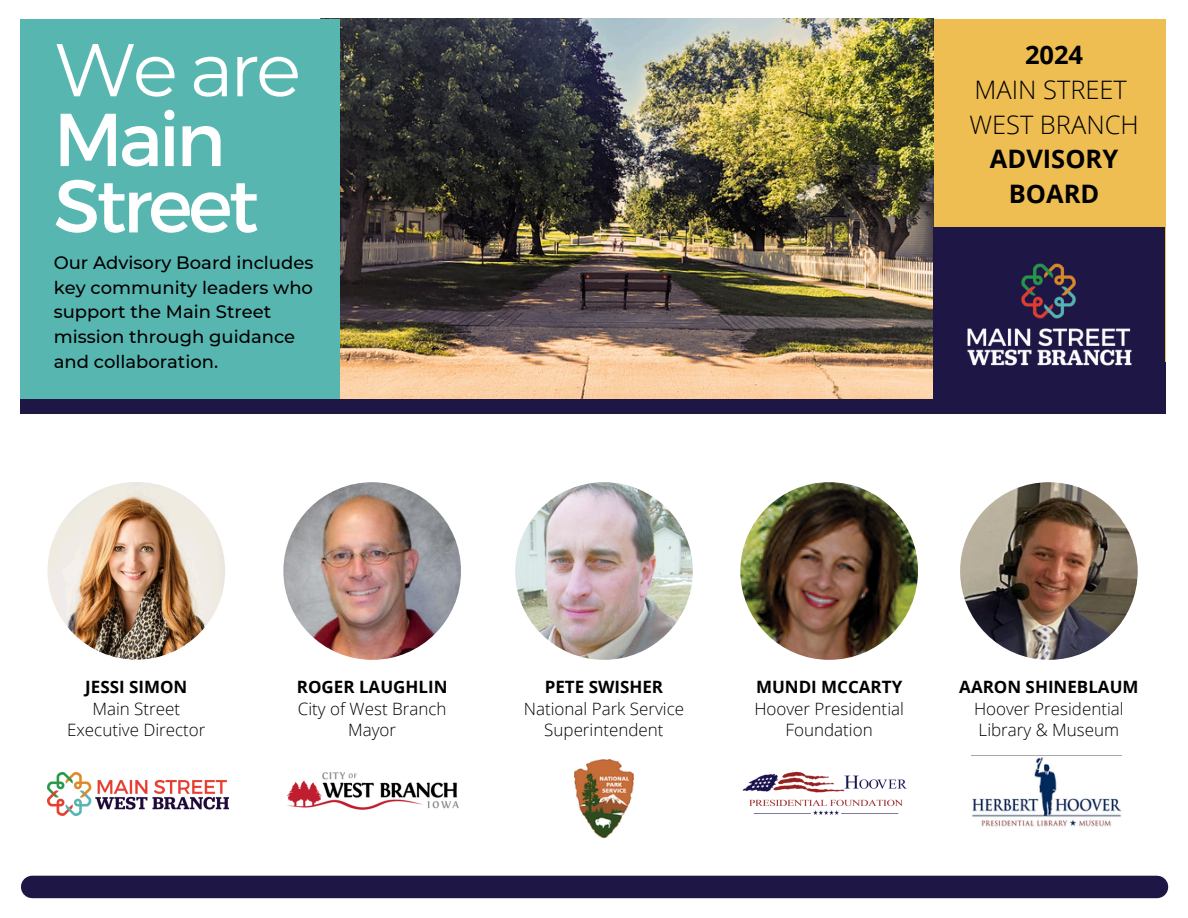
<style>
.page{position:relative;width:1188px;height:918px;background:#fff}
.page>*{position:absolute;margin:0;border:0;box-sizing:border-box;transform-origin:0 0}
.t1{font:74.7px/68.1px "Montserrat";letter-spacing:-.05em;color:#fff}
.t2{font:300 25.5px/34.8px "Open Sans";color:#000;text-align:center}
.t3{font:500 18px/24.8px "Montserrat";color:#000}
.t4{font:300 16.95px/21.1px "Open Sans";color:#000;text-align:center}
.t5{font:700 16.95px "Open Sans";color:#000}
.s1{font-weight:700}
</style>
<div class="page">
<div style="left:846px;top:19px;width:320px;height:380px;background:#efbe52"></div>
<div style="left:20px;top:362px;width:1146px;height:51px;background:#1e1645"></div>
<img style="left:340px;top:19px;width:594px;height:380px">
<div style="left:20px;top:19px;width:320px;height:380px;background:#58b6b1"></div>
<div style="left:934px;top:227px;width:231px;height:172px;background:#1e1645"></div>
<div style="left:32px;top:876px;width:1125px;height:22px;background:#1e1645"></div>
<img style="left:515px;top:482px;width:178px;height:178px;border-radius:50%">
<img style="left:48px;top:482px;width:177px;height:178px;border-radius:50%">
<img style="left:740px;top:482px;width:178px;height:178px;border-radius:50%">
<img style="left:283px;top:482px;width:178px;height:178px;border-radius:50%">
<img style="left:967px;top:263px;width:165px;height:103px">
<img style="left:742px;top:771px;width:165px;height:44px">
<img style="left:574px;top:760px;width:60px;height:78px">
<img style="left:48px;top:773px;width:181px;height:43px">
<img style="left:287px;top:772px;width:172px;height:38px">
<img style="left:960px;top:482px;width:178px;height:178px;border-radius:50%">
<img style="left:972px;top:757px;width:149px;height:70px">
<p class="t1" style="left:54px;top:35px;width:249px">We are<br>Main<br>Street</p>
<p class="t2" style="left:969px;top:36px;width:171px"><span class="s1">2024<br></span>MAIN STREET<br>WEST BRANCH<br><span class="s1">ADVISORY<br>BOARD</span></p>
<p class="t3" style="left:54px;top:250px;width:261px">Our Advisory Board includes key community leaders who support the Main Street mission through guidance and collaboration.</p>
<p class="t5" style="left:85px;top:675px;width:104px">JESSI SIMON</p>
<p class="t4" style="left:92px;top:697px;width:89px">Main Street</p>
<p class="t4" style="left:67px;top:719px;width:140px">Executive Director</p>
<p class="t5" style="left:297px;top:675px;width:152px">ROGER LAUGHLIN</p>
<p class="t4" style="left:298px;top:697px;width:150px">City of West Branch</p>
<p class="t4" style="left:348px;top:719px;width:50px">Mayor</p>
<p class="t5" style="left:545px;top:675px;width:120px">PETE SWISHER</p>
<p class="t4" style="left:524px;top:697px;width:162px">National Park Service</p>
<p class="t4" style="left:544px;top:719px;width:121px">Superintendent</p>
<p class="t5" style="left:756px;top:675px;width:148px">MUNDI MCCARTY</p>
<p class="t4" style="left:754px;top:697px;width:151px">Hoover Presidential<br>Foundation</p>
<p class="t4" style="left:959px;top:676px;width:181px"><span class="s1">AARON SHINEBLAUM<br></span>Hoover Presidential<br>Library &amp; Museum</p>
</div>
